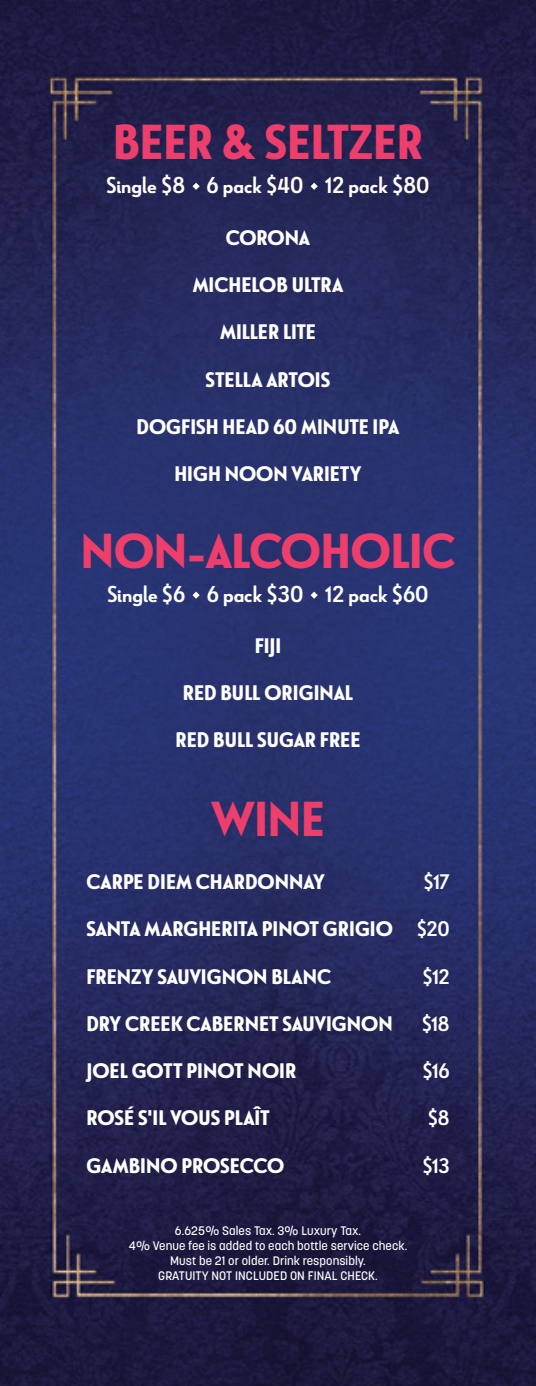
<style>
.page{position:relative;width:536px;height:1386px;background:#fff}
.page>*{position:absolute;margin:0;border:0;box-sizing:border-box;transform-origin:0 0}
.t1{font:900 49px "Le Havre";color:#ed3e6c}
.t2{font:700 22.93px "Le Havre";color:#fff}
.t3{font:900 21px "Le Havre";color:#fff}
.t4{font:700 21px "Le Havre";letter-spacing:-.01em;color:#fff}
.t5{font:500 12.25px/14.7px "Korolev";letter-spacing:.005em;color:#fff;text-align:center}
.s1{font-weight:700}
</style>
<div class="page">
<img style="left:0;top:0;width:536px;height:1386px">
<svg style="left:192px;top:183px;width:8px;height:7px"></svg>
<svg style="left:310px;top:183px;width:7px;height:7px"></svg>
<svg style="left:192px;top:592px;width:8px;height:7px"></svg>
<svg style="left:310px;top:592px;width:7px;height:7px"></svg>
<h1 class="t1" style="left:113px;top:111px;width:311px">BEER &amp; SELTZER</h1>
<p class="t2" style="left:106px;top:172px;width:324px">Single $8 6 pack $40 12 pack $80</p>
<p class="t3" style="left:226px;top:224px;width:86px">CORONA</p>
<p class="t3" style="left:193px;top:272px;width:152px">MICHELOB ULTRA</p>
<p class="t3" style="left:220px;top:319px;width:97px">MILLER LITE</p>
<p class="t3" style="left:205px;top:366px;width:126px">STELLA ARTOIS</p>
<p class="t3" style="left:136px;top:413px;width:264px">DOGFISH HEAD 60 MINUTE IPA</p>
<p class="t3" style="left:174px;top:461px;width:189px">HIGH NOON VARIETY</p>
<h1 class="t1" style="left:81px;top:520px;width:376px">NON-ALCOHOLIC</h1>
<p class="t2" style="left:107px;top:580px;width:323px">Single $6 6 pack $30 12 pack $60</p>
<p class="t3" style="left:254px;top:632px;width:28px">FIJI</p>
<p class="t3" style="left:183px;top:680px;width:172px">RED BULL ORIGINAL</p>
<p class="t3" style="left:175px;top:727px;width:186px">RED BULL SUGAR FREE</p>
<h1 class="t1" style="left:211px;top:788px;width:115px">WINE</h1>
<p class="t3" style="left:86px;top:869px;width:240px">CARPE DIEM CHARDONNAY</p>
<p class="t4" style="left:423px;top:869px;width:27px">$17</p>
<p class="t3" style="left:86px;top:916px;width:364px">SANTA MARGHERITA PINOT GRIGIO <span class="s1">$20</span></p>
<p class="t3" style="left:86px;top:963px;width:246px">FRENZY SAUVIGNON BLANC</p>
<p class="t4" style="left:422px;top:964px;width:28px">$12</p>
<p class="t3" style="left:86px;top:1010px;width:308px">DRY CREEK CABERNET SAUVIGNON</p>
<p class="t4" style="left:421px;top:1011px;width:29px">$18</p>
<p class="t3" style="left:86px;top:1058px;width:211px">JOEL GOTT PINOT NOIR</p>
<p class="t4" style="left:422px;top:1058px;width:29px">$16</p>
<p class="t3" style="left:86px;top:1105px;width:185px">ROSÉ S'IL VOUS PLAÎT</p>
<p class="t4" style="left:428px;top:1105px;width:23px">$8</p>
<p class="t3" style="left:86px;top:1152px;width:199px">GAMBINO PROSECCO</p>
<p class="t4" style="left:422px;top:1153px;width:29px">$13</p>
<p class="t5" style="left:129px;top:1224px;width:280px">6.625% Sales Tax. 3% Luxury Tax.<br>4% Venue fee is added to each bottle service check.<br>Must be 21 or older. Drink responsibly.<br>GRATUITY NOT INCLUDED ON FINAL CHECK.</p>
</div>
